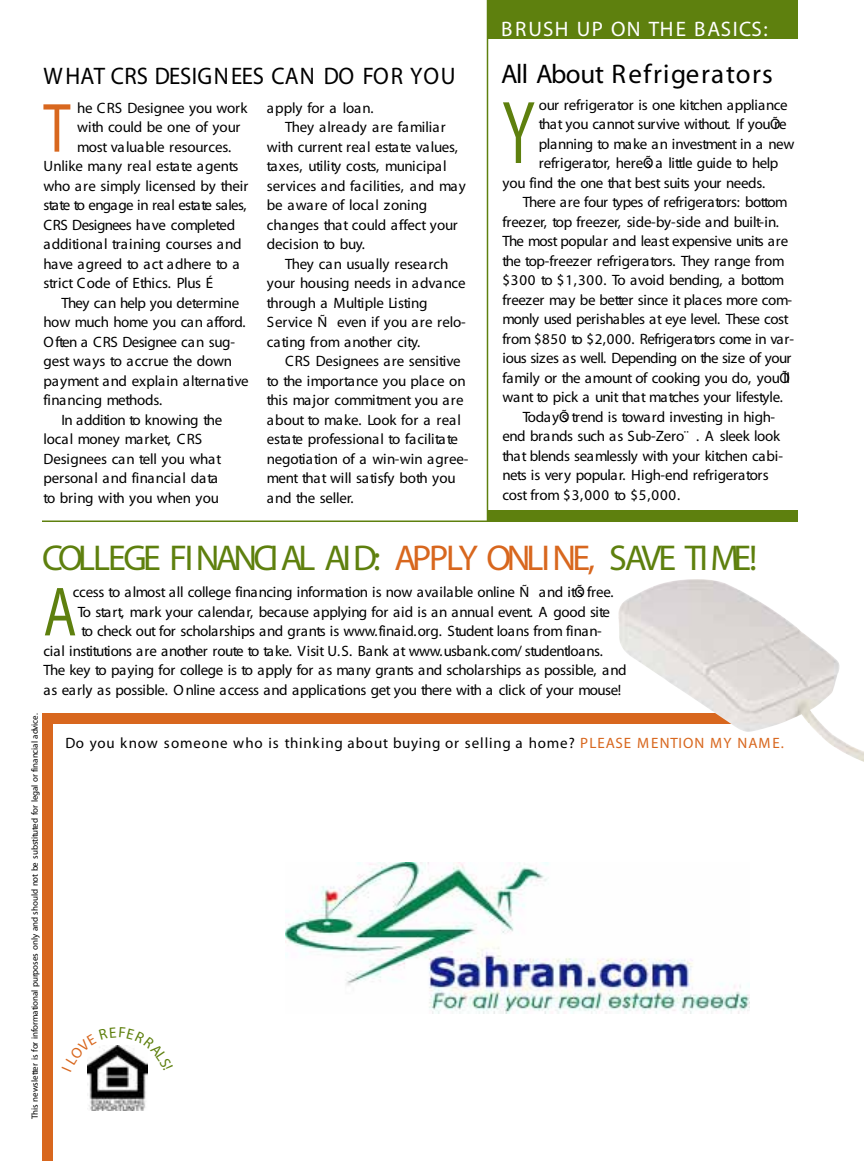
<style>
.page{position:relative;width:864px;height:1161px;background:#fff}
.page>*{position:absolute;margin:0;border:0;box-sizing:border-box;transform-origin:0 0}
.t1{font:90px "Myriad";color:#5e800e;scale:.67 1}
.t2{font:70.2px "Myriad";color:#d8671e;scale:.77 1}
.t3{font:70.2px "Myriad";color:#5e800e;scale:.77 1}
.t4{font:36px "Myriad";letter-spacing:-.105em;color:#5e800e}
.t5{font:27px "Myriad";letter-spacing:.05em;color:#000}
.t6{font:24px "Myriad";letter-spacing:.01em;color:#000;scale:.95 1}
.t7{font:21px "Myriad";letter-spacing:.07em;color:#fff}
.t8{font:15px "Myriad";letter-spacing:-.02em;color:#000}
.t9{font:15px "Myriad";letter-spacing:.055em;color:#000}
.t10{font:15px "Myriad";letter-spacing:-.04em;color:#000}
.t11{font:15px "Myriad";letter-spacing:-.045em;color:#000}
.t12{font:15px "Myriad";letter-spacing:.005em;color:#000}
.t13{font:9px "Myriad";letter-spacing:-.015em;color:#000}
.s1{color:#d8671e}
</style>
<div class="page">
<img style="left:87px;top:1072px;width:61px;height:38px">
<div style="left:42px;top:713px;width:708px;height:11px;background:#d8671e"></div>
<div style="left:42px;top:713px;width:11px;height:448px;background:#d8671e"></div>
<div style="left:488px;top:0;width:310px;height:39px;background:#5e800e"></div>
<hr style="left:42px;top:521px;width:756px;height:1px;background:#5e800e">
<hr style="left:487px;top:0;width:1px;height:521px;background:#5e800e">
<div style="left:488px;top:511px;width:310px;height:10px;background:#5e800e"></div>
<img style="left:618px;top:579px;width:246px;height:183px">
<img style="left:285px;top:862px;width:465px;height:152px">
<svg style="left:87px;top:1045px;width:61px;height:27px"></svg>
<h3 class="t6" style="left:44px;top:64px;width:435px">WHAT CRS DESIGNEES CAN DO FOR YOU</h3>
<h2 class="t2" style="left:44px;top:93px;width:36px">T</h2>
<p class="t8" style="left:267px;top:101px;width:108px">apply for a loan.</p>
<p class="t12" style="left:285px;top:120px;width:162px">They already are familiar</p>
<p class="t8" style="left:267px;top:140px;width:193px">with current real estate values,</p>
<p class="t8" style="left:267px;top:159px;width:181px">taxes, utility costs, municipal</p>
<p class="t8" style="left:267px;top:179px;width:201px">services and facilities, and may</p>
<p class="t8" style="left:267px;top:198px;width:162px">be aware of local zoning</p>
<p class="t8" style="left:267px;top:218px;width:192px">changes that could affect your</p>
<p class="t8" style="left:267px;top:237px;width:99px">decision to buy.</p>
<p class="t8" style="left:285px;top:257px;width:165px">They can usually research</p>
<p class="t8" style="left:267px;top:276px;width:200px">your housing needs in advance</p>
<p class="t8" style="left:267px;top:296px;width:162px">through a Multiple Listing</p>
<p class="t8" style="left:267px;top:315px;width:200px">Service Ñ even if you are relo-</p>
<p class="t8" style="left:267px;top:335px;width:155px">cating from another city.</p>
<p class="t8" style="left:285px;top:354px;width:177px">CRS Designees are sensitive</p>
<p class="t8" style="left:267px;top:374px;width:200px">to the importance you place on</p>
<p class="t8" style="left:267px;top:393px;width:198px">this major commitment you are</p>
<p class="t8" style="left:267px;top:413px;width:195px">about to make. Look for a real</p>
<p class="t8" style="left:267px;top:432px;width:193px">estate professional to facilitate</p>
<p class="t8" style="left:267px;top:452px;width:203px">negotiation of a win-win agree-</p>
<p class="t8" style="left:267px;top:471px;width:190px">ment that will satisfy both you</p>
<p class="t8" style="left:267px;top:491px;width:88px">and the seller.</p>
<p class="t8" style="left:77px;top:101px;width:172px">he CRS Designee you work</p>
<p class="t8" style="left:77px;top:120px;width:165px">with could be one of your</p>
<p class="t8" style="left:77px;top:140px;width:156px">most valuable resources.</p>
<p class="t8" style="left:43px;top:159px;width:196px">Unlike many real estate agents</p>
<p class="t8" style="left:43px;top:179px;width:206px">who are simply licensed by their</p>
<p class="t11" style="left:43px;top:198px;width:204px">state to engage in real estate sales,</p>
<p class="t8" style="left:43px;top:218px;width:193px">CRS Designees have completed</p>
<p class="t8" style="left:43px;top:237px;width:200px">additional training courses and</p>
<p class="t8" style="left:43px;top:257px;width:198px">have agreed to act adhere to a</p>
<p class="t8" style="left:43px;top:276px;width:171px">strict Code of Ethics. Plus É</p>
<p class="t8" style="left:62px;top:296px;width:179px">They can help you determine</p>
<p class="t8" style="left:43px;top:315px;width:204px">how much home you can afford.</p>
<p class="t8" style="left:43px;top:335px;width:193px">Often a CRS Designee can sug-</p>
<p class="t8" style="left:43px;top:354px;width:190px">gest ways to accrue the down</p>
<p class="t8" style="left:43px;top:374px;width:207px">payment and explain alternative</p>
<p class="t8" style="left:43px;top:393px;width:120px">financing methods.</p>
<p class="t8" style="left:62px;top:413px;width:162px">In addition to knowing the</p>
<p class="t8" style="left:43px;top:432px;width:160px">local money market, CRS</p>
<p class="t8" style="left:43px;top:452px;width:179px">Designees can tell you what</p>
<p class="t8" style="left:43px;top:471px;width:176px">personal and financial data</p>
<p class="t8" style="left:43px;top:491px;width:177px">to bring with you when you</p>
<h3 class="t7" style="left:501px;top:19px;width:268px">BRUSH UP ON THE BASICS:</h3>
<h3 class="t5" style="left:501px;top:60px;width:273px">All About Refrigerators</h3>
<p class="t8" style="left:539px;top:97px;width:250px">our refrigerator is one kitchen appliance</p>
<p class="t8" style="left:539px;top:117px;width:249px">that you cannot survive without. If youÕre</p>
<p class="t8" style="left:539px;top:136px;width:257px">planning to make an investment in a new</p>
<p class="t8" style="left:539px;top:156px;width:241px">refrigerator, hereÕs a little guide to help</p>
<p class="t8" style="left:502px;top:175px;width:264px">you find the one that best suits your needs.</p>
<p class="t8" style="left:523px;top:195px;width:266px">There are four types of refrigerators: bottom</p>
<p class="t8" style="left:502px;top:214px;width:278px">freezer, top freezer, side-by-side and built-in.</p>
<p class="t8" style="left:502px;top:234px;width:288px">The most popular and least expensive units are</p>
<p class="t8" style="left:502px;top:253px;width:284px">the top-freezer refrigerators. They range from</p>
<p class="t8" style="left:502px;top:273px;width:283px">$300 to $1,300. To avoid bending, a bottom</p>
<p class="t8" style="left:502px;top:292px;width:291px">freezer may be better since it places more com-</p>
<p class="t8" style="left:502px;top:312px;width:288px">monly used perishables at eye level. These cost</p>
<p class="t8" style="left:502px;top:331px;width:293px">from $850 to $2,000. Refrigerators come in var-</p>
<p class="t10" style="left:502px;top:351px;width:290px">ious sizes as well. Depending on the size of your</p>
<p class="t8" style="left:502px;top:370px;width:289px">family or the amount of cooking you do, youÕll</p>
<p class="t8" style="left:502px;top:390px;width:282px">want to pick a unit that matches your lifestyle.</p>
<p class="t8" style="left:523px;top:409px;width:254px">TodayÕs trend is toward investing in high-</p>
<p class="t8" style="left:502px;top:429px;width:279px">end brands such as Sub-Zero¨ . A sleek look</p>
<p class="t8" style="left:502px;top:448px;width:282px">that blends seamlessly with your kitchen cabi-</p>
<p class="t8" style="left:502px;top:468px;width:268px">nets is very popular. High-end refrigerators</p>
<p class="t8" style="left:502px;top:487px;width:179px">cost from $3,000 to $5,000.</p>
<h1 class="t1" style="left:502px;top:88px;width:50px">Y</h1>
<h3 class="t4" style="left:42px;top:541px;width:717px">COLLEGE FINANCIAL AID: <span class="s1">APPLY ONLINE,</span> SAVE TIME!</h3>
<p class="t8" style="left:73px;top:585px;width:542px">ccess to almost all college financing information is now available online Ñ and itÕs free.</p>
<p class="t8" style="left:78px;top:604px;width:534px">To start, mark your calendar, because applying for aid is an annual event. A good site</p>
<p class="t8" style="left:81px;top:624px;width:522px">to check out for scholarships and grants is www.finaid.org. Student loans from finan-</p>
<p class="t8" style="left:44px;top:643px;width:561px">cial institutions are another route to take. Visit U.S. Bank at www.usbank.com/ studentloans.</p>
<p class="t8" style="left:44px;top:663px;width:585px">The key to paying for college is to apply for as many grants and scholarships as possible, and</p>
<p class="t8" style="left:44px;top:682px;width:579px">as early as possible. Online access and applications get you there with a click of your mouse!</p>
<h2 class="t3" style="left:43px;top:577px;width:44px">A</h2>
<p class="t13" style="left:30px;top:1119px;width:408px;rotate:-90deg">This newsletter is for informational purposes only and should not be substituted for legal or financial advice.</p>
<p class="t9" style="left:65px;top:736px;width:720px">Do you know someone who is thinking about buying or selling a home? <span class="s1">PLEASE MENTION MY NAME.</span></p>
</div>
